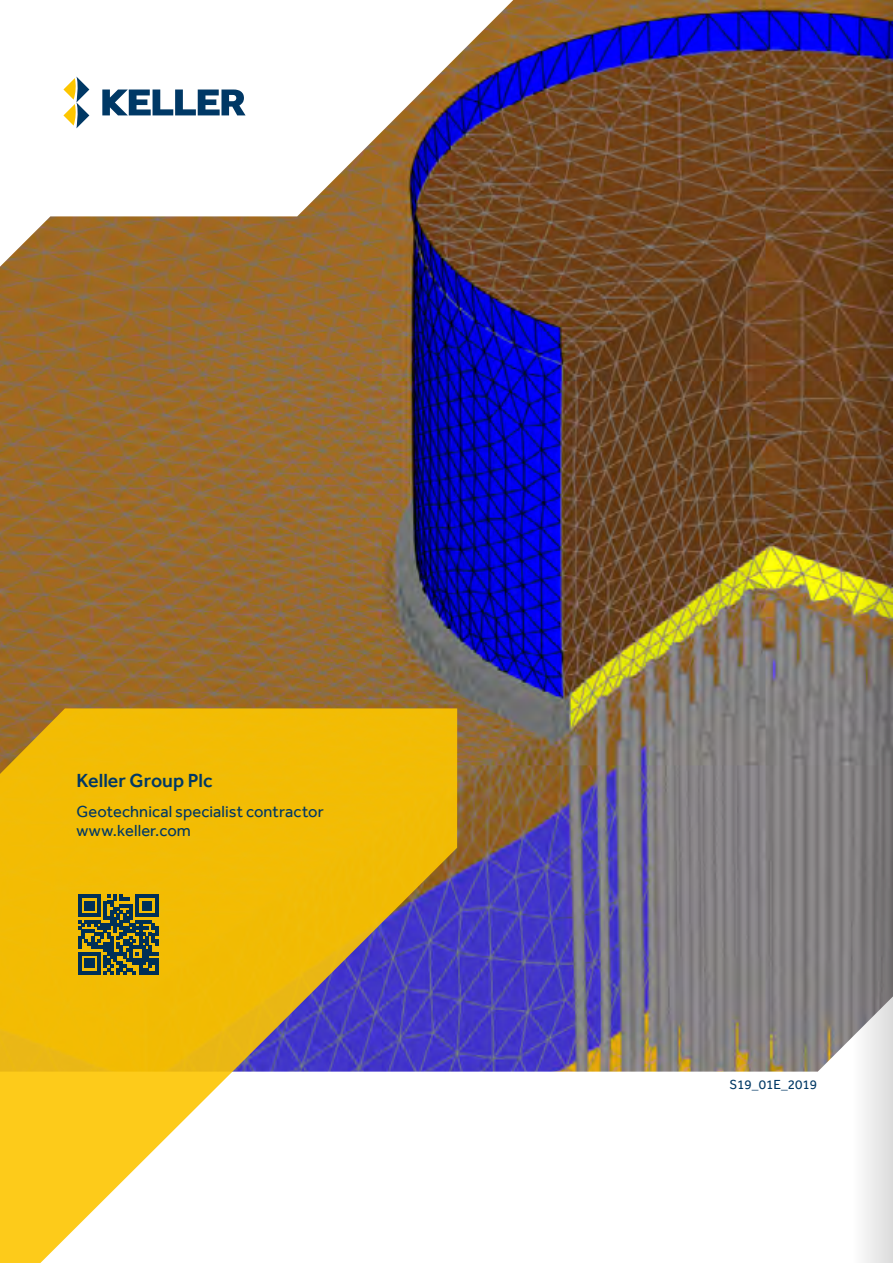
<style>
.page{position:relative;width:893px;height:1263px;background:#fff}
.page>*{position:absolute;margin:0;border:0;box-sizing:border-box;transform-origin:0 0}
.t1{font:500 19.5px "Effra";color:#003865}
.t2{font:16.5px/19.5px "Effra";letter-spacing:.005em;color:#003865}
.t3{font:13.5px "Effra";color:#003865}
</style>
<div class="page">
<img style="left:0;top:0;width:851px;height:996px">
<svg style="left:457px;top:996px;width:394px;height:76px;background:#776f93"></svg>
<svg style="left:0;top:708px;width:457px;height:555px"></svg>
<svg style="left:0;top:0;width:513px;height:267px"></svg>
<svg style="left:63px;top:77px;width:26px;height:51px"></svg>
<svg style="left:102px;top:90px;width:144px;height:25px"></svg>
<svg style="left:78px;top:894px;width:80px;height:80px;background:#525f3a"></svg>
<svg style="left:851px;top:0;width:42px;height:1263px;background:#887667"></svg>
<p class="t1" style="left:77px;top:769px;width:138px">Keller Group Plc</p>
<p class="t2" style="left:77px;top:801px;width:249px">Geotechnical specialist contractor www.keller.com</p>
<p class="t3" style="left:729px;top:1076px;width:89px">S19_01E_2019</p>
</div>
